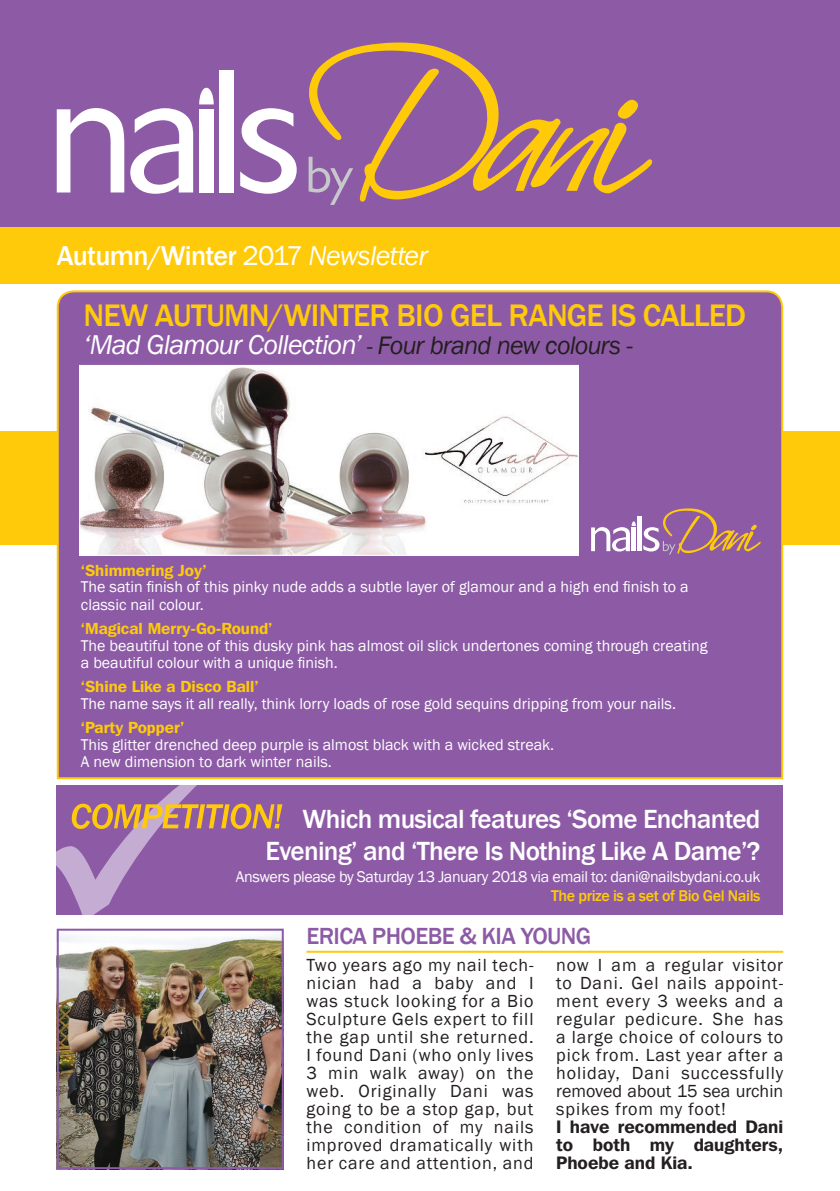
<style>
.page{position:relative;width:840px;height:1191px;background:#fff}
.page>*{position:absolute;margin:0;border:0;box-sizing:border-box;transform-origin:0 0}
.t1{font:500 32px "Franklin Gothic";letter-spacing:-.025em;color:#feca0a}
.t2{font:italic 28px "Franklin Gothic";letter-spacing:-.035em;color:#fff}
.t3{font:500 28px "Franklin Gothic";letter-spacing:-.025em;color:#fff}
.t4{font:500 27px/32px "Franklin Gothic";letter-spacing:-.025em;color:#fff;text-align:right}
.t5{font:500 24px "Franklin Gothic";letter-spacing:-.025em;color:#8d5ba6}
.t6{font:18px/18px "Franklin Gothic";letter-spacing:.05em;color:#231f20;text-align:justify}
.t7{font:600 18px/18px "Franklin Gothic IT Cby BT";color:#231f20;text-align:justify}
.t8{font:16px "Franklin Gothic";color:#fff}
.t9{font:600 16px "Franklin Gothic IT Cby BT";color:#feca0a}
.t10{font:16px "Franklin Gothic";letter-spacing:-.025em;color:#fff}
.t11{font:500 16px "Franklin Gothic";letter-spacing:-.025em;color:#feca0a}
.s1{font-weight:400}
.s2{font-weight:400;font-style:italic}
.s3{font-size:24px;color:#231f20}
.s4{font-size:26px;color:#231f20}
</style>
<div class="page">
<div style="left:0;top:0;width:839px;height:283px;background:#8d5ba6"></div>
<svg style="left:240px;top:108px;width:56px;height:86px"></svg>
<div style="left:219px;top:70px;width:15px;height:122px;background:#fff"></div>
<svg style="left:130px;top:108px;width:63px;height:86px"></svg>
<div style="left:199px;top:109px;width:14px;height:83px;background:#fff"></div>
<svg style="left:199px;top:88px;width:14px;height:16px"></svg>
<svg style="left:57px;top:108px;width:67px;height:84px"></svg>
<svg style="left:308px;top:43px;width:343px;height:162px"></svg>
<div style="left:0;top:227px;width:839px;height:56px;background:#feca0a"></div>
<div style="left:0;top:431px;width:839px;height:113px;background:#feca0a"></div>
<div style="left:56px;top:290px;width:727px;height:490px;background:#8d5ba6"></div>
<hr style="left:637px;top:516px;width:4px;height:35px;background:#fff">
<svg style="left:590px;top:521px;width:45px;height:30px"></svg>
<svg style="left:643px;top:508px;width:117px;height:46px;background:#a27290"></svg>
<img style="left:60px;top:933px;width:220px;height:233px">
<div style="left:57px;top:928px;width:226px;height:241px;border:2px solid #8d5ba6"></div>
<hr style="left:306px;top:950px;width:476px;height:2px;background:#feca0a">
<div style="left:57px;top:784px;width:725px;height:130px;background:#8d5ba6"></div>
<svg style="left:57px;top:784px;width:225px;height:130px"></svg>
<img style="left:81px;top:367px;width:495px;height:187px">
<div style="left:79px;top:365px;width:499px;height:191px;border:1px solid #fff"></div>
<p class="t3" style="left:57px;top:238px;width:372px">Autumn/Winter <span class="s1">2017</span> <span class="s2">Newsletter</span></p>
<p class="t1" style="left:83px;top:296px;width:663px">NEW AUTUMN/WINTER BIO GEL RANGE IS CALLED</p>
<p class="t2" style="left:83px;top:327px;width:550px">‘Mad Glamour Collection’ <span class="s3">-</span> <span class="s4">Four brand new colours -</span></p>
<p class="t9" style="left:81px;top:560px;width:127px">‘Shimmering Joy’</p>
<p class="t8" style="left:81px;top:577px;width:609px">The satin finish of this pinky nude adds a subtle layer of glamour and a high end finish to a</p>
<p class="t8" style="left:81px;top:594px;width:124px">classic nail colour.</p>
<p class="t9" style="left:81px;top:618px;width:193px">‘Magical Merry-Go-Round’</p>
<p class="t8" style="left:81px;top:635px;width:627px">The beautiful tone of this dusky pink has almost oil slick undertones coming through creating</p>
<p class="t8" style="left:81px;top:652px;width:258px">a beautiful colour with a unique finish.</p>
<p class="t9" style="left:81px;top:676px;width:179px">‘Shine Like a Disco Ball’</p>
<p class="t8" style="left:81px;top:693px;width:596px">The name says it all really, think lorry loads of rose gold sequins dripping from your nails.</p>
<p class="t9" style="left:81px;top:717px;width:105px">‘Party Popper’</p>
<p class="t8" style="left:81px;top:734px;width:474px">This glitter drenched deep purple is almost black with a wicked streak.</p>
<p class="t8" style="left:81px;top:751px;width:252px">A new dimension to dark winter nails.</p>
<p class="t4" style="left:265px;top:803px;width:496px">Which musical features ‘Some Enchanted<br>Evening’ and ‘There Is Nothing Like A Dame’?</p>
<p class="t10" style="left:236px;top:867px;width:525px">Answers please by Saturday 13 January 2018 via email to: dani@nailsbydani.co.uk</p>
<p class="t11" style="left:551px;top:886px;width:210px">The prize is a set of Bio Gel Nails</p>
<p class="t5" style="left:306px;top:921px;width:286px">ERICA PHOEBE &amp; KIA YOUNG</p>
<p class="t6" style="left:306px;top:956px;width:228px">Two years ago my nail tech&shy;nician had a baby and I was stuck looking for a Bio Sculpture Gels expert to fill the gap until she returned.<br>I found Dani (who only lives 3 min walk away) on the web. Originally Dani was going to be a stop gap, but the condition of my nails improved dramatically with her care and attention, and</p>
<p class="t6" style="left:556px;top:956px;width:228px">now I am a regular visitor to Dani. Gel nails appoint&shy;ment every 3 weeks and a regular pedicure. She has a large choice of colours to pick from. Last year after a holiday, Dani successfully removed about 15 sea urchin spikes from my foot!</p>
<p class="t7" style="left:556px;top:1116px;width:228px">I have recommended Dani to both my daughters, Phoebe and Kia.</p>
</div>
